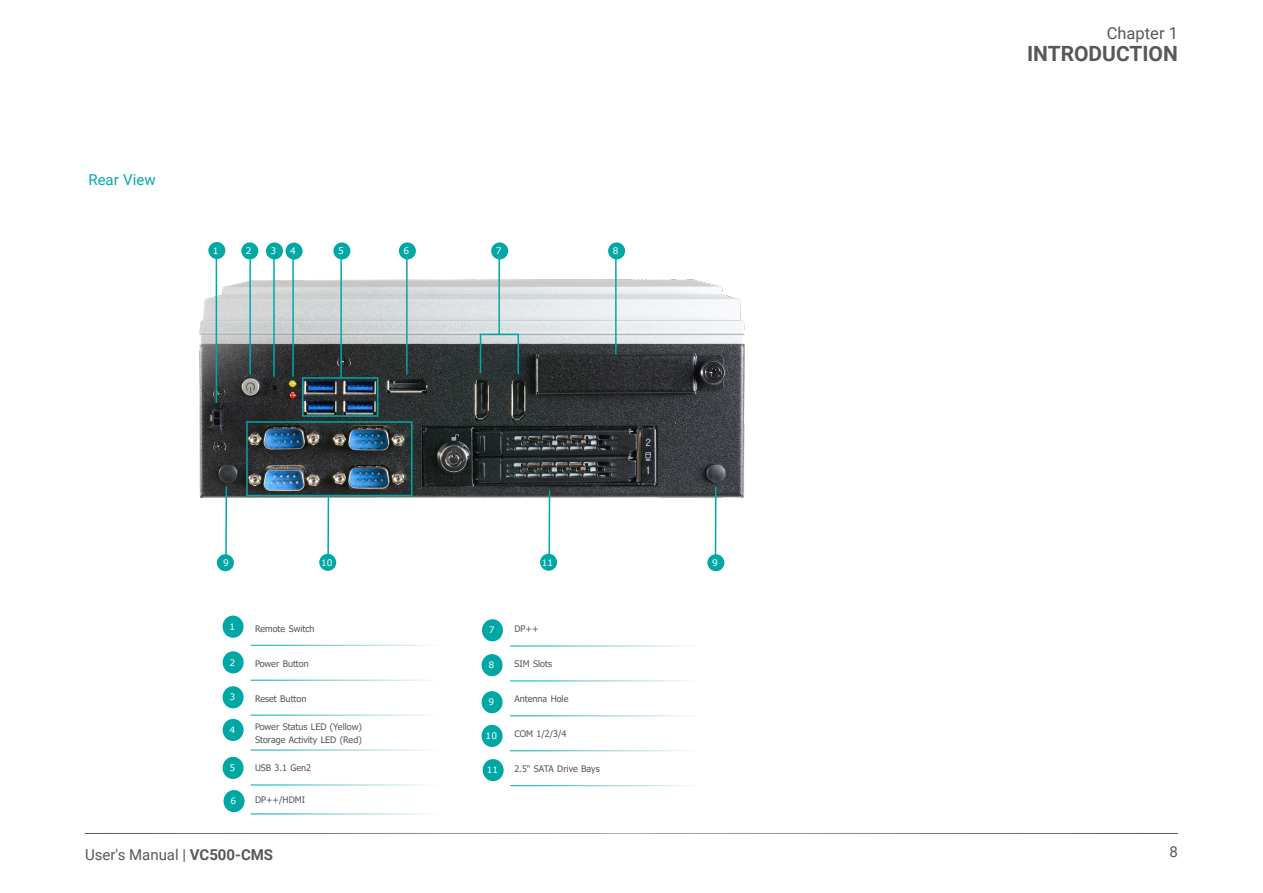
<style>
.page{position:relative;width:1263px;height:893px;background:#fff}
.page>*{position:absolute;margin:0;border:0;box-sizing:border-box;transform-origin:0 0}
.t1{font:700 21px "Roboto";color:#57585a}
.t2{font:16.5px "Roboto";color:#57585a}
.t3{font:15px "Roboto";color:#57585a}
.Heading_3{font:15px "Roboto";color:#00aaad}
.GreenCircleDesc{font:9px "Tahoma";color:#57585a}
.WhiteText{font:9px "Verdana";color:#fff}
.s1{font-weight:700}
</style>
<div class="page">
<hr style="left:85px;top:833px;width:1093px;height:1px;background:#57585a">
<div style="left:222px;top:615px;width:22px;height:23px;background:#00a8a5;border-radius:50%"></div>
<div style="left:223px;top:651px;width:21px;height:23px;background:#00a8a5;border-radius:50%"></div>
<div style="left:222px;top:686px;width:22px;height:22px;background:#00a8a5;border-radius:50%"></div>
<div style="left:222px;top:719px;width:22px;height:22px;background:#00a8a5;border-radius:50%"></div>
<div style="left:481px;top:691px;width:22px;height:22px;background:#00a8a5;border-radius:50%"></div>
<div style="left:222px;top:757px;width:22px;height:22px;background:#00a8a5;border-radius:50%"></div>
<div style="left:482px;top:725px;width:21px;height:22px;background:#00a8a5;border-radius:50%"></div>
<div style="left:483px;top:759px;width:21px;height:22px;background:#00a8a5;border-radius:50%"></div>
<img style="left:199px;top:280px;width:546px;height:217px">
<hr style="left:216px;top:255px;width:1px;height:148px;background:#00a8a5">
<div style="left:208px;top:242px;width:17px;height:17px;background:#00a8a5;border-radius:50%"></div>
<hr style="left:249px;top:259px;width:2px;height:115px;background:#00a8a5">
<hr style="left:273px;top:258px;width:2px;height:119px;background:#00a8a5">
<hr style="left:292px;top:258px;width:2px;height:119px;background:#00a8a5">
<div style="left:241px;top:242px;width:17px;height:17px;background:#00a8a5;border-radius:50%"></div>
<hr style="left:548px;top:490px;width:2px;height:66px;background:#00a8a5">
<hr style="left:225px;top:487px;width:2px;height:69px;background:#00a8a5">
<hr style="left:327px;top:495px;width:2px;height:65px;background:#00a8a5">
<hr style="left:715px;top:487px;width:1px;height:69px;background:#00a8a5">
<div style="left:540px;top:554px;width:17px;height:17px;background:#00a8a5;border-radius:50%"></div>
<div style="left:319px;top:554px;width:17px;height:17px;background:#00a8a5;border-radius:50%"></div>
<div style="left:217px;top:554px;width:17px;height:17px;background:#00a8a5;border-radius:50%"></div>
<div style="left:707px;top:554px;width:17px;height:17px;background:#00a8a5;border-radius:50%"></div>
<div style="left:266px;top:242px;width:17px;height:17px;background:#00a8a5;border-radius:50%"></div>
<hr style="left:498px;top:259px;width:2px;height:76px;background:#00a8a5">
<hr style="left:480px;top:334px;width:1px;height:39px;background:#00a8a5">
<hr style="left:517px;top:334px;width:2px;height:40px;background:#00a8a5">
<hr style="left:340px;top:259px;width:2px;height:118px;background:#00a8a5">
<div style="left:491px;top:242px;width:17px;height:17px;background:#00a8a5;border-radius:50%"></div>
<div style="left:333px;top:242px;width:17px;height:17px;background:#00a8a5;border-radius:50%"></div>
<div style="left:285px;top:243px;width:18px;height:17px;background:#00a8a5;border-radius:50%"></div>
<hr style="left:406px;top:258px;width:2px;height:116px;background:#00a8a5">
<hr style="left:615px;top:255px;width:2px;height:99px;background:#00a8a5">
<div style="left:399px;top:242px;width:17px;height:17px;background:#00a8a5;border-radius:50%"></div>
<div style="left:608px;top:242px;width:17px;height:17px;background:#00a8a5;border-radius:50%"></div>
<div style="left:223px;top:790px;width:22px;height:22px;background:#00a8a5;border-radius:50%"></div>
<div style="left:482px;top:619px;width:21px;height:22px;background:#00a8a5;border-radius:50%"></div>
<div style="left:481px;top:654px;width:22px;height:22px;background:#00a8a5;border-radius:50%"></div>
<div style="left:302px;top:377px;width:76px;height:40px;border:2px solid #00a8a5"></div>
<div style="left:246px;top:421px;width:166px;height:75px;border:2px solid #00a8a5"></div>
<hr style="left:480px;top:334px;width:39px;height:1px;background:#00a8a5">
<p class="Heading_3" style="left:88px;top:169px;width:69px">Rear View</p>
<p class="WhiteText" style="left:223px;top:557px;width:7px">9</p>
<p class="WhiteText" style="left:321px;top:556px;width:13px">10</p>
<p class="WhiteText" style="left:542px;top:556px;width:13px">11</p>
<p class="WhiteText" style="left:712px;top:557px;width:7px">9</p>
<p class="GreenCircleDesc" style="left:255px;top:623px;width:61px">Remote Switch</p>
<p class="GreenCircleDesc" style="left:255px;top:657px;width:55px">Power Button</p>
<p class="GreenCircleDesc" style="left:255px;top:692px;width:53px">Reset Button</p>
<p class="GreenCircleDesc" style="left:255px;top:720px;width:108px">Power Status LED (Yellow)</p>
<p class="GreenCircleDesc" style="left:255px;top:734px;width:108px">Storage Activity LED (Red)</p>
<p class="GreenCircleDesc" style="left:255px;top:762px;width:58px">USB 3.1 Gen2</p>
<p class="GreenCircleDesc" style="left:255px;top:794px;width:52px">DP++/HDMI</p>
<p class="WhiteText" style="left:486px;top:730px;width:13px">10</p>
<p class="GreenCircleDesc" style="left:514px;top:623px;width:26px">DP++</p>
<p class="GreenCircleDesc" style="left:514px;top:658px;width:39px">SIM Slots</p>
<p class="GreenCircleDesc" style="left:514px;top:693px;width:56px">Antenna Hole</p>
<p class="GreenCircleDesc" style="left:514px;top:728px;width:54px">COM 1/2/3/4</p>
<p class="GreenCircleDesc" style="left:514px;top:763px;width:87px">2.5" SATA Drive Bays</p>
<h3 class="t3" style="left:85px;top:844px;width:190px">User's Manual | <span class="s1">VC500-CMS</span></h3>
<h2 class="t2" style="left:1107px;top:21px;width:73px">Chapter 1</h2>
<h1 class="t1" style="left:1027px;top:39px;width:152px">INTRODUCTION</h1>
<h3 class="t3" style="left:1169px;top:841px;width:10px">8</h3>
</div>
